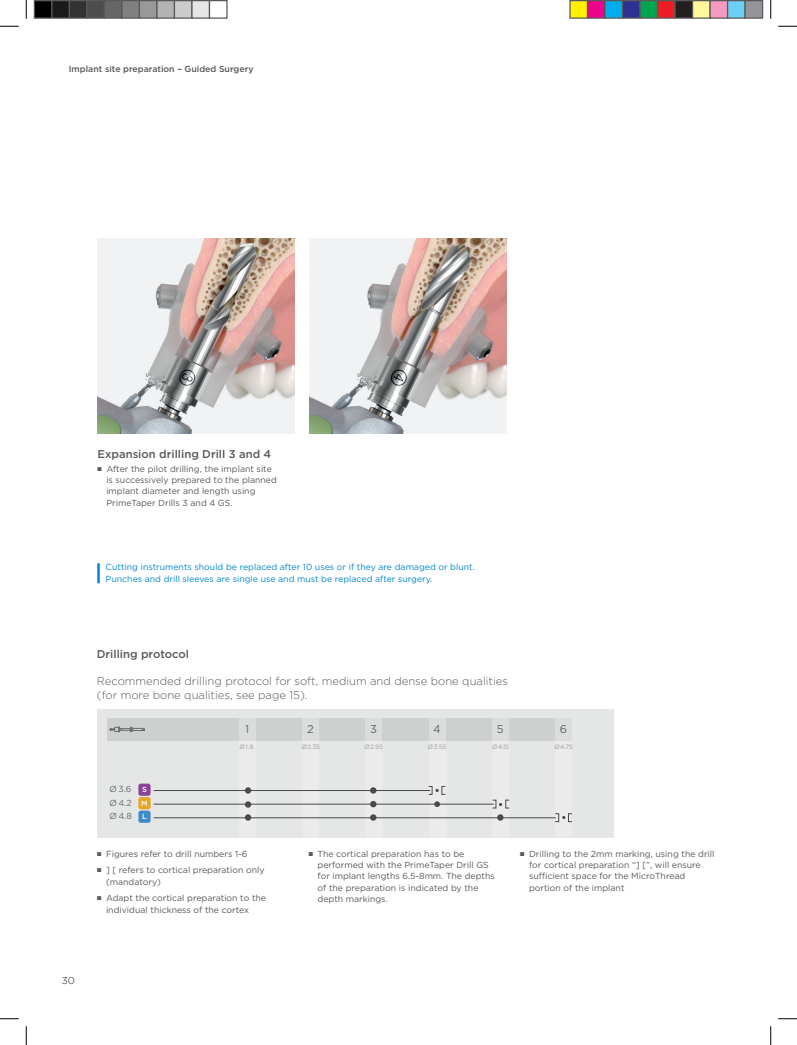
<style>
.page{position:relative;width:797px;height:1045px;background:#fff}
.page>*{position:absolute;margin:0;border:0;box-sizing:border-box;transform-origin:0 0}
.t1{font:300 11.25px/13.8px "Gotham";color:#57585a}
.t2{font:500 11.25px "Gotham";color:#57585a}
.t3{font:11.25px "Gotham";color:#616667}
.t4{font:300 10px "Gotham";color:#231f20}
.t5{font:8.75px/11.2px "Gotham";color:#57585a}
.t6{font:8.75px/11.2px "Gotham";color:#0088ce}
.t7{font:500 8.75px "Gotham";color:#57585a}
.t8{font:8.75px/13.6px "Gotham";color:#666a6b;text-align:justify}
.t9{font:500 7.38px/13.5px "Gotham";color:#fff;text-align:justify}
.t10{font:6.25px "Gotham";letter-spacing:.075em;color:#979c9f}
</style>
<div class="page">
<hr style="left:97px;top:563px;width:3px;height:20px;background:#0088ce">
<img style="left:97px;top:239px;width:198px;height:195px">
<img style="left:309px;top:239px;width:197px;height:195px">
<div style="left:97px;top:709px;width:517px;height:128px;background:#e5e6e6"></div>
<div style="left:107px;top:718px;width:465px;height:23px;background:#ced0d0"></div>
<div style="left:138px;top:783px;width:13px;height:13px;background:#8b4399;border-radius:2px"></div>
<div style="left:138px;top:797px;width:13px;height:12px;background:#e6a525;border-radius:2px"></div>
<div style="left:138px;top:810px;width:13px;height:13px;background:#3f8bc9;border-radius:2px"></div>
<div style="left:429px;top:741px;width:16px;height:96px;background:#ebebeb"></div>
<div style="left:429px;top:718px;width:16px;height:23px;background:#dbdddc"></div>
<div style="left:302px;top:741px;width:17px;height:96px;background:#ebebeb"></div>
<div style="left:302px;top:718px;width:17px;height:23px;background:#dbdddc"></div>
<div style="left:239px;top:741px;width:17px;height:96px;background:#ebebeb"></div>
<div style="left:239px;top:718px;width:17px;height:23px;background:#dbdddc"></div>
<div style="left:365px;top:741px;width:17px;height:96px;background:#ebebeb"></div>
<div style="left:365px;top:718px;width:17px;height:23px;background:#dbdddc"></div>
<div style="left:492px;top:741px;width:17px;height:96px;background:#ebebeb"></div>
<div style="left:492px;top:718px;width:17px;height:23px;background:#dbdddc"></div>
<hr style="left:154px;top:790px;width:276px;height:1px;background:#484a4c">
<hr style="left:154px;top:804px;width:340px;height:1px;background:#484a4c">
<hr style="left:154px;top:817px;width:402px;height:1px;background:#484a4c">
<svg style="left:245px;top:787px;width:6px;height:6px"></svg>
<svg style="left:245px;top:801px;width:6px;height:6px"></svg>
<svg style="left:245px;top:814px;width:6px;height:6px"></svg>
<svg style="left:370px;top:787px;width:6px;height:6px"></svg>
<svg style="left:370px;top:801px;width:6px;height:6px"></svg>
<svg style="left:370px;top:814px;width:6px;height:6px"></svg>
<svg style="left:428px;top:786px;width:17px;height:8px"></svg>
<svg style="left:434px;top:801px;width:6px;height:6px"></svg>
<svg style="left:492px;top:800px;width:17px;height:8px"></svg>
<svg style="left:497px;top:814px;width:6px;height:6px"></svg>
<svg style="left:555px;top:718px;width:17px;height:105px"></svg>
<svg style="left:109px;top:726px;width:36px;height:6px"></svg>
<svg style="left:0;top:25px;width:19px;height:2px"></svg>
<svg style="left:778px;top:25px;width:19px;height:2px"></svg>
<svg style="left:0;top:1018px;width:19px;height:1px"></svg>
<svg style="left:778px;top:1018px;width:19px;height:1px"></svg>
<svg style="left:25px;top:0;width:2px;height:19px"></svg>
<svg style="left:25px;top:1026px;width:2px;height:19px"></svg>
<svg style="left:770px;top:0;width:1px;height:19px"></svg>
<svg style="left:770px;top:1026px;width:1px;height:19px"></svg>
<div style="left:34px;top:1px;width:18px;height:17px;background:#000"></div>
<div style="left:34px;top:0;width:18px;height:19px;border:1px solid #595959"></div>
<div style="left:52px;top:1px;width:17px;height:17px;background:#1a1a1a"></div>
<div style="left:51px;top:0;width:19px;height:19px;border:1px solid #595959"></div>
<div style="left:69px;top:1px;width:18px;height:17px;background:#333"></div>
<div style="left:69px;top:0;width:19px;height:19px;border:1px solid #595959"></div>
<div style="left:87px;top:1px;width:17px;height:17px;background:#4d4d4d"></div>
<div style="left:86px;top:0;width:19px;height:19px;border:1px solid #595959"></div>
<div style="left:104px;top:1px;width:18px;height:17px;background:#666"></div>
<div style="left:104px;top:0;width:18px;height:19px;border:1px solid #595959"></div>
<div style="left:122px;top:1px;width:17px;height:17px;background:#808080"></div>
<div style="left:121px;top:0;width:19px;height:19px;border:1px solid #595959"></div>
<div style="left:139px;top:1px;width:18px;height:17px;background:#999"></div>
<div style="left:139px;top:0;width:19px;height:19px;border:1px solid #595959"></div>
<div style="left:157px;top:1px;width:17px;height:17px;background:#b3b3b3"></div>
<div style="left:156px;top:0;width:19px;height:19px;border:1px solid #595959"></div>
<div style="left:174px;top:1px;width:18px;height:17px;background:#ccc"></div>
<div style="left:174px;top:0;width:18px;height:19px;border:1px solid #595959"></div>
<div style="left:192px;top:1px;width:17px;height:17px;background:#e6e6e6"></div>
<div style="left:191px;top:0;width:19px;height:19px;border:1px solid #595959"></div>
<div style="left:209px;top:0;width:19px;height:19px;border:1px solid #595959"></div>
<div style="left:570px;top:1px;width:17px;height:17px;background:#fff101"></div>
<div style="left:569px;top:0;width:19px;height:19px;border:1px solid #595959"></div>
<div style="left:587px;top:1px;width:18px;height:17px;background:#ed028c"></div>
<div style="left:587px;top:0;width:18px;height:19px;border:1px solid #595959"></div>
<div style="left:605px;top:1px;width:17px;height:17px;background:#00aeef"></div>
<div style="left:604px;top:0;width:19px;height:19px;border:1px solid #595959"></div>
<div style="left:622px;top:1px;width:18px;height:17px;background:#2e3092"></div>
<div style="left:622px;top:0;width:18px;height:19px;border:1px solid #595959"></div>
<div style="left:640px;top:1px;width:17px;height:17px;background:#00a54f"></div>
<div style="left:639px;top:0;width:19px;height:19px;border:1px solid #595959"></div>
<div style="left:657px;top:1px;width:18px;height:17px;background:#ee1d23"></div>
<div style="left:657px;top:0;width:18px;height:19px;border:1px solid #595959"></div>
<div style="left:675px;top:1px;width:17px;height:17px;background:#231f20"></div>
<div style="left:674px;top:0;width:19px;height:19px;border:1px solid #595959"></div>
<div style="left:692px;top:1px;width:18px;height:17px;background:#fff79a"></div>
<div style="left:692px;top:0;width:18px;height:19px;border:1px solid #595959"></div>
<div style="left:710px;top:1px;width:17px;height:17px;background:#f499c2"></div>
<div style="left:709px;top:0;width:19px;height:19px;border:1px solid #595959"></div>
<div style="left:727px;top:1px;width:18px;height:17px;background:#6bcff6"></div>
<div style="left:727px;top:0;width:18px;height:19px;border:1px solid #595959"></div>
<div style="left:745px;top:1px;width:17px;height:17px;background:#939598"></div>
<div style="left:744px;top:0;width:19px;height:19px;border:1px solid #595959"></div>
<p class="t7" style="left:69px;top:63px;width:186px">Implant site preparation – Guided Surgery</p>
<p class="t2" style="left:97px;top:446px;width:175px">Expansion drilling Drill 3 and 4</p>
<p class="t5" style="left:106px;top:463px;width:172px;text-indent:-9px">■ After the pilot drilling, the implant site is successively prepared to the planned implant diameter and length using PrimeTaper Drills 3 and 4 GS.</p>
<p class="t6" style="left:106px;top:561px;width:371px">Cutting instruments should be replaced after 10 uses or if they are damaged or blunt.<br>Punches and drill sleeves are single use and must be replaced after surgery.</p>
<p class="t2" style="left:97px;top:646px;width:94px">Drilling protocol</p>
<p class="t1" style="left:97px;top:674px;width:413px">Recommended drilling protocol for soft, medium and dense bone qualities (for more bone qualities, see page 15).</p>
<p class="t8" style="left:110px;top:782px;width:24px">Ø 3.6<br>Ø 4.2<br>Ø 4.8</p>
<p class="t9" style="left:141px;top:783px;width:8px">S M L</p>
<p class="t3" style="left:245px;top:721px;width:6px">1</p>
<p class="t3" style="left:307px;top:721px;width:8px">2</p>
<p class="t3" style="left:370px;top:721px;width:8px">3</p>
<p class="t3" style="left:433px;top:721px;width:9px">4</p>
<p class="t3" style="left:497px;top:721px;width:8px">5</p>
<p class="t3" style="left:560px;top:721px;width:9px">6</p>
<p class="t10" style="left:240px;top:742px;width:15px">Ø1.9</p>
<p class="t10" style="left:302px;top:742px;width:20px">Ø2.35</p>
<p class="t10" style="left:364px;top:742px;width:20px">Ø2.95</p>
<p class="t10" style="left:428px;top:742px;width:20px">Ø3.55</p>
<p class="t10" style="left:492px;top:742px;width:18px">Ø4.15</p>
<p class="t10" style="left:554px;top:742px;width:20px">Ø4.75</p>
<p class="t5" style="left:97px;top:848px;width:152px">■ Figures refer to drill numbers 1-6</p>
<p class="t5" style="left:106px;top:864px;width:160px;text-indent:-9px">■ ] [ refers to cortical preparation only (mandatory)</p>
<p class="t5" style="left:106px;top:892px;width:162px;text-indent:-9px">■ Adapt the cortical preparation to the individual thickness of the cortex</p>
<p class="t3" style="left:246px;top:902px;width:6px">1</p>
<p class="t4" style="left:62px;top:974px;width:15px">30</p>
<p class="t5" style="left:317px;top:848px;width:179px;text-indent:-9px">■ The cortical preparation has to be performed with the PrimeTaper Drill GS for implant lengths 6.5-8mm. The depths of the preparation is indicated by the depth markings.</p>
<p class="t5" style="left:529px;top:848px;width:187px;text-indent:-9px">■ Drilling to the 2mm marking, using the drill for cortical preparation “] [”, will ensure sufficient space for the MicroThread portion of the implant</p>
</div>
